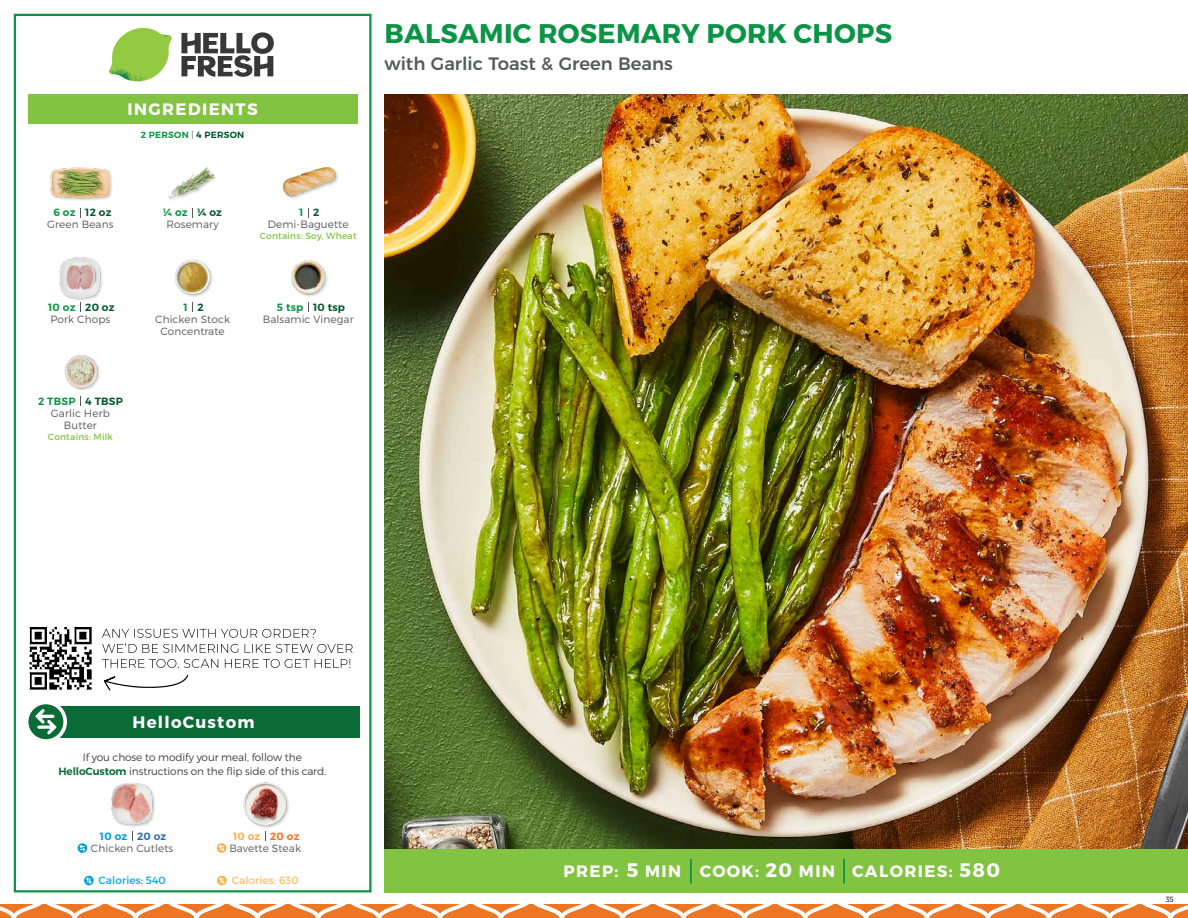
<style>
.page{position:relative;width:1188px;height:918px;background:#fff}
.page>*{position:absolute;margin:0;border:0;box-sizing:border-box;transform-origin:0 0}
.t1{font:700 27px "Montserrat";letter-spacing:.01em;color:#0b9446}
.t2{font:500 18px "Montserrat";color:#58595b}
.t3{font:700 16.5px "Montserrat";letter-spacing:.085em;color:#fff}
.t4{font:300 10.5px/12px "Montserrat";letter-spacing:.01em;color:#58595b;text-align:center}
.t5{font:300 10.5px/13.5px "Montserrat";letter-spacing:-.01em;color:#414042;text-align:center}
.t6{font:600 10.5px "Montserrat";letter-spacing:.02em;color:#00562c}
.t7{font:600 10.5px "Montserrat";letter-spacing:.02em;color:#0b9446}
.t8{font:10.5px "Montserrat";letter-spacing:.01em;color:#00a8e3}
.t9{font:10.5px "Montserrat";letter-spacing:.01em;color:#fabe6b}
.t10{font:600 10.5px "Montserrat";letter-spacing:.02em;color:#009bdf}
.t11{font:600 10.5px "Montserrat";letter-spacing:.02em;color:#f8af45}
.t12{font:9px "Montserrat";letter-spacing:.025em;color:#82c341}
.t13{font:600 9px "Montserrat";letter-spacing:.03em;color:#0b9446}
.t14{font:300 7.5px "Montserrat";color:#000}
.s1{font-weight:300;color:#58595b}
.s2{color:#00562c}
.s3{font-weight:600;color:#0b6b37}
.s4{color:#3069b3}
.s5{color:#f37121}
.s6{font-size:19.5px}
</style>
<div class="page">
<svg style="left:0;top:904px;width:1188px;height:14px"></svg>
<div style="left:384px;top:849px;width:804px;height:43px;background:#82c341"></div>
<svg style="left:181px;top:32px;width:93px;height:45px"></svg>
<svg style="left:114px;top:28px;width:55px;height:36px"></svg>
<img style="left:143px;top:28px;width:29px;height:24px">
<img style="left:112px;top:48px;width:54px;height:10px">
<img style="left:109px;top:52px;width:55px;height:30px">
<img style="left:142px;top:58px;width:24px;height:23px">
<div style="left:28px;top:94px;width:330px;height:30px;background:#82c341"></div>
<div style="left:14px;top:14px;width:358px;height:878px;border:2px solid #0b9446"></div>
<img style="left:384px;top:94px;width:804px;height:755px">
<img style="left:175px;top:259px;width:38px;height:38px">
<img style="left:291px;top:260px;width:37px;height:37px">
<img style="left:168px;top:167px;width:48px;height:33px">
<img style="left:282px;top:167px;width:56px;height:32px">
<div style="left:59px;top:257px;width:45px;height:44px;background:#000;opacity:.2"></div>
<img style="left:59px;top:257px;width:45px;height:41px">
<div style="left:50px;top:167px;width:64px;height:35px;background:#000;opacity:.2"></div>
<img style="left:51px;top:167px;width:59px;height:35px">
<img style="left:65px;top:355px;width:35px;height:35px">
<div style="left:33px;top:706px;width:327px;height:31px;background:#0b6b37"></div>
<div style="left:25px;top:701px;width:42px;height:42px;background:#fff;border-radius:50%"></div>
<div style="left:28px;top:704px;width:35px;height:35px;background:#0a6b37;border-radius:50%"></div>
<svg style="left:35px;top:709px;width:22px;height:26px"></svg>
<div style="left:111px;top:783px;width:46px;height:45px;background:#000;opacity:.2"></div>
<img style="left:111px;top:783px;width:46px;height:43px">
<svg style="left:78px;top:843px;width:9px;height:10px"></svg>
<svg style="left:79px;top:845px;width:6px;height:7px"></svg>
<svg style="left:84px;top:876px;width:10px;height:9px"></svg>
<svg style="left:86px;top:877px;width:6px;height:7px"></svg>
<div style="left:243px;top:783px;width:47px;height:46px;background:#000;opacity:.2"></div>
<img style="left:243px;top:783px;width:47px;height:43px">
<hr style="left:690px;top:859px;width:2px;height:25px;background:#0b9446">
<hr style="left:843px;top:859px;width:2px;height:25px;background:#0b9446">
<img style="left:29px;top:627px;width:63px;height:63px">
<svg style="left:104px;top:674px;width:84px;height:17px"></svg>
<svg style="left:102px;top:659px;width:248px;height:9px"></svg>
<svg style="left:102px;top:629px;width:251px;height:24px"></svg>
<svg style="left:217px;top:843px;width:9px;height:10px"></svg>
<svg style="left:219px;top:845px;width:6px;height:7px"></svg>
<svg style="left:217px;top:876px;width:10px;height:9px"></svg>
<svg style="left:219px;top:877px;width:6px;height:7px"></svg>
<h3 class="t3" style="left:128px;top:99px;width:132px">INGREDIENTS</h3>
<p class="t13" style="left:141px;top:129px;width:105px">2 PERSON <span class="s1">|</span> <span class="s2">4 PERSON</span></p>
<h1 class="t1" style="left:385px;top:17px;width:509px">BALSAMIC ROSEMARY PORK CHOPS</h1>
<h2 class="t2" style="left:384px;top:49px;width:290px">with Garlic Toast &amp; Green Beans</h2>
<p class="t7" style="left:53px;top:206px;width:24px">6 oz</p>
<p class="t6" style="left:85px;top:206px;width:28px">12 oz</p>
<p class="t4" style="left:47px;top:218px;width:68px">Green Beans</p>
<p class="t7" style="left:48px;top:301px;width:29px">10 oz</p>
<p class="t6" style="left:85px;top:301px;width:31px">20 oz</p>
<p class="t4" style="left:50px;top:313px;width:61px">Pork Chops</p>
<p class="t7" style="left:38px;top:395px;width:39px">2 TBSP</p>
<p class="t6" style="left:85px;top:395px;width:39px">4 TBSP</p>
<p class="t4" style="left:51px;top:407px;width:60px">Garlic Herb<br>Butter</p>
<p class="t12" style="left:48px;top:431px;width:67px">Contains: Milk</p>
<p class="t6" style="left:198px;top:206px;width:26px">¼ oz</p>
<p class="t6" style="left:313px;top:206px;width:8px">2</p>
<p class="t7" style="left:163px;top:206px;width:26px">¼ oz</p>
<p class="t7" style="left:299px;top:206px;width:6px">1</p>
<p class="t4" style="left:167px;top:218px;width:54px">Rosemary</p>
<p class="t4" style="left:268px;top:218px;width:82px">Demi-Baguette</p>
<p class="t12" style="left:260px;top:230px;width:98px">Contains: Soy, Wheat</p>
<p class="t6" style="left:198px;top:301px;width:8px">2</p>
<p class="t6" style="left:313px;top:301px;width:34px">10 tsp</p>
<p class="t7" style="left:184px;top:301px;width:6px">1</p>
<p class="t7" style="left:277px;top:301px;width:28px">5 tsp</p>
<p class="t4" style="left:155px;top:313px;width:76px">Chicken Stock<br>Concentrate</p>
<p class="t4" style="left:263px;top:313px;width:92px">Balsamic Vinegar</p>
<h3 class="t3" style="left:133px;top:712px;width:123px">HelloCustom</h3>
<p class="t5" style="left:58px;top:750px;width:269px">If you chose to modify your meal, follow the<br><span class="s3">HelloCustom</span> instructions on the flip side of this card.</p>
<p class="t10" style="left:100px;top:830px;width:68px">10 oz <span class="s4">20 oz</span></p>
<p class="t4" style="left:91px;top:842px;width:84px">Chicken Cutlets</p>
<p class="t8" style="left:99px;top:874px;width:69px">Calories: 540</p>
<p class="t11" style="left:233px;top:830px;width:68px">10 oz <span class="s5">20 oz</span></p>
<p class="t4" style="left:229px;top:842px;width:73px">Bavette Steak</p>
<p class="t9" style="left:232px;top:874px;width:68px">Calories: 630</p>
<h3 class="t3" style="left:564px;top:861px;width:438px">PREP: <span class="s6">5</span> MIN COOK: <span class="s6">20</span> MIN CALORIES: <span class="s6">580</span></h3>
<p class="t14" style="left:1166px;top:895px;width:10px">35</p>
</div>
